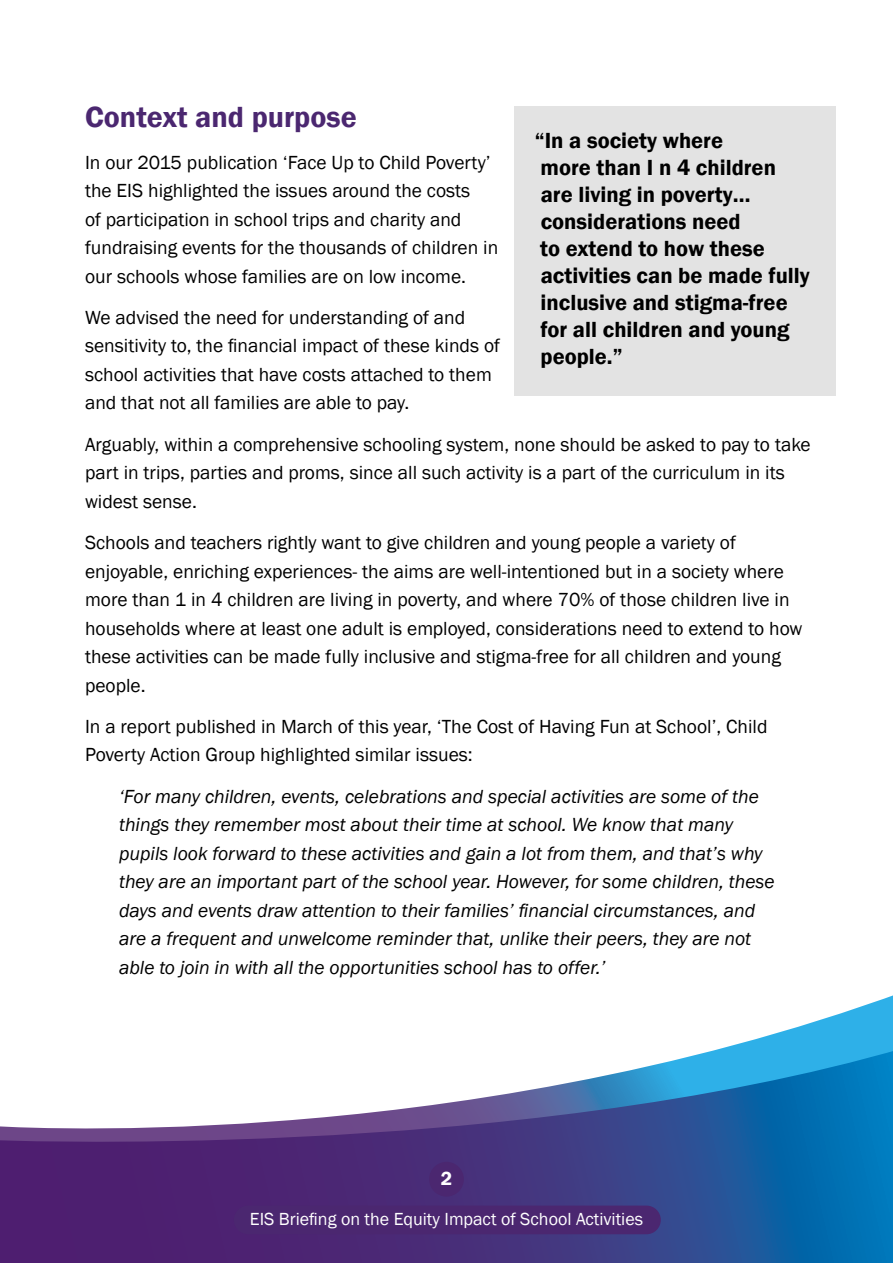
<style>
.page{position:relative;width:893px;height:1263px;background:#fff}
.page>*{position:absolute;margin:0;border:0;box-sizing:border-box;transform-origin:0 0}
.t1{font:600 30px "Franklin Gothic";color:#4b2770}
.t2{font:600 22.5px/27px "Franklin Gothic";color:#000}
.t3{font:19.5px/28.5px "Franklin Gothic";color:#000}
.t4{font:italic 19.5px/28.5px "Franklin Gothic";color:#000}
.t5{font:600 19.5px "Franklin Gothic";color:#fff}
.t6{font:18px "Franklin Gothic";color:#fff}
</style>
<div class="page">
<div style="left:514px;top:106px;width:322px;height:289px;background:#e3e3e3"></div>
<svg style="left:727px;top:995px;width:166px;height:52px"></svg>
<svg style="left:0;top:1047px;width:893px;height:216px"></svg>
<div style="left:429px;top:1162px;width:35px;height:34px;background:#4b2770;border-radius:50%"></div>
<div style="left:234px;top:1205px;width:427px;height:29px;background:#4b2770;border-radius:14px"></div>
<h1 class="t1" style="left:85px;top:99px;width:273px">Context and purpose</h1>
<p class="t3" style="left:85px;top:148px;width:415px">In our 2015 publication ‘Face Up to Child Poverty’ the EIS highlighted the issues around the costs<br>of participation in school trips and charity and fundraising events for the thousands of children in our schools whose families are on low income.</p>
<p class="t3" style="left:85px;top:304px;width:416px">We advised the need for understanding of and sensitivity to, the financial impact of these kinds of school activities that have costs attached to them and that not all families are able to pay.</p>
<p class="t3" style="left:85px;top:430px;width:727px">Arguably, within a comprehensive schooling system, none should be asked to pay to take part in trips, parties and proms, since all such activity is a part of the curriculum in its widest sense.</p>
<p class="t3" style="left:85px;top:529px;width:719px">Schools and teachers rightly want to give children and young people a variety of enjoyable, enriching experiences- the aims are well-intentioned but in a society where more than 1 in 4 children are living in poverty, and where 70% of those children live in households where at least one adult is employed, considerations need to extend to how these activities can be made fully inclusive and stigma-free for all children and young people.</p>
<p class="t3" style="left:85px;top:712px;width:684px">In a report published in March of this year, ‘The Cost of Having Fun at School’, Child<br>Poverty Action Group highlighted similar issues:</p>
<p class="t4" style="left:119px;top:782px;width:657px">‘For many children, events, celebrations and special activities are some of the things they remember most about their time at school. We know that many pupils look forward to these activities and gain a lot from them, and that’s why they are an important part of the school year. However, for some children, these days and events draw attention to their families’ financial circumstances, and are a frequent and unwelcome reminder that, unlike their peers, they are not able to join in with all the opportunities school has to offer.’</p>
<p class="t2" style="left:535px;top:127px;width:277px">“In a society where<br>more than I n 4 children<br>are living in poverty… considerations need<br>to extend to how these activities can be made fully inclusive and stigma-free for all children and young people.”</p>
<p class="t5" style="left:441px;top:1167px;width:13px">2</p>
<p class="t6" style="left:250px;top:1208px;width:395px">EIS Briefing on the Equity Impact of School Activities</p>
</div>
